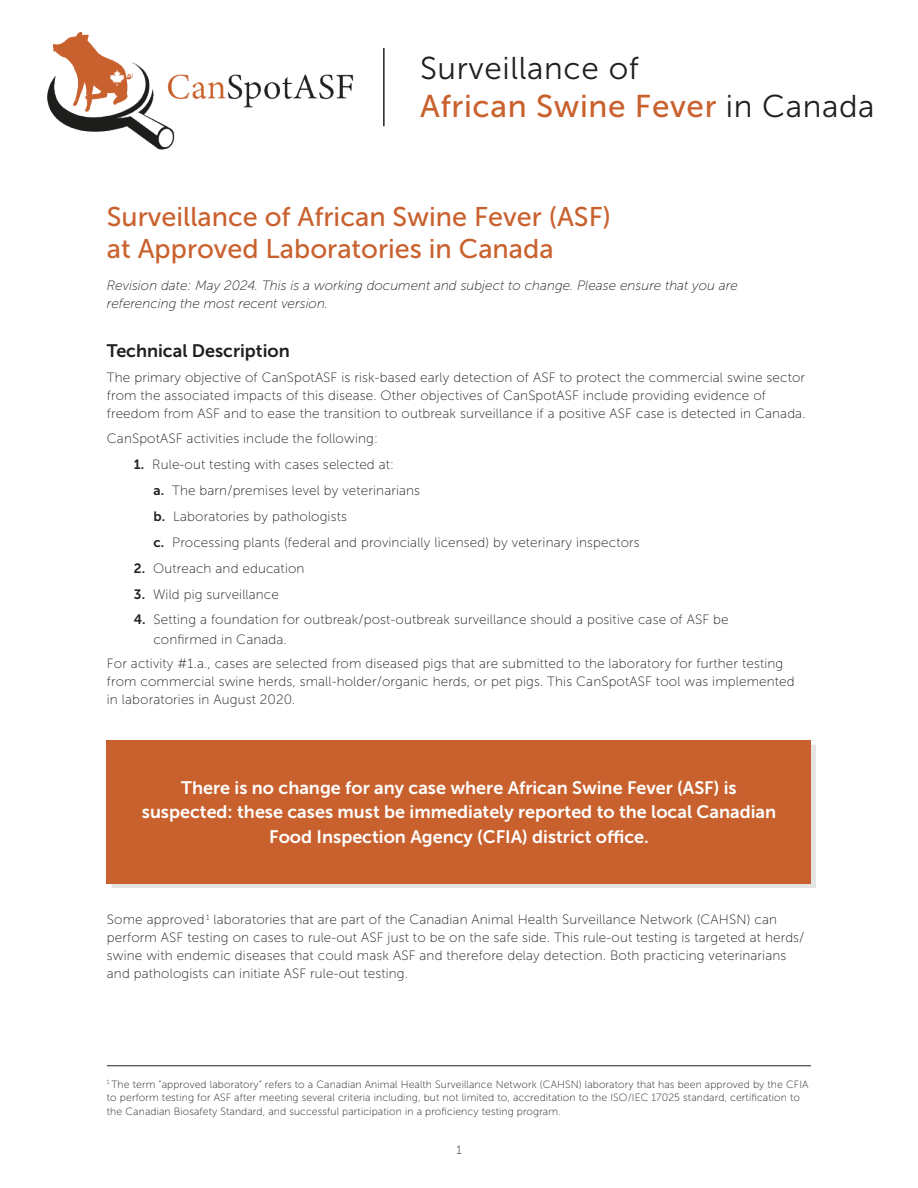
<style>
.page{position:relative;width:918px;height:1188px;background:#fff}
.page>*{position:absolute;margin:0;border:0;box-sizing:border-box;transform-origin:0 0}
.t1{font:31.5px "Museo Sans 500";letter-spacing:.02em;color:#c9612e}
.t2{font:31.5px "Museo Sans 300";letter-spacing:.02em;color:#231f20}
.t3{font:27px/32.4px "Museo Sans 500";color:#c9612e}
.t4{font:18px/24.6px "Museo Sans 700";color:#fff;text-align:center}
.Subhead{font:18px "Museo Sans 700";color:#231f20}
.Body{font:13.5px/18px "Museo Sans 100";letter-spacing:.01em;color:#231f20}
.Bullets_Numbers{font:13.5px/19.2px "Museo Sans 100";letter-spacing:.01em;color:#231f20}
.Subhead-2{font:italic 13.5px/18px "Museo Sans 100";color:#231f20}
.t5{font:12px "Museo Sans 100";color:#231f20}
.Body-2{font:10.5px/13.5px "Museo Sans 100";letter-spacing:.01em;color:#231f20}
.s1{font-family:"Museo Sans 300";color:#231f20}
.s2{font-family:"Museo Sans 700"}
</style>
<div class="page">
<img style="left:48px;top:33px;width:306px;height:116px">
<hr style="left:383px;top:48px;width:2px;height:78px;background:#231f20">
<div style="left:112px;top:745px;width:704px;height:143px;background:#e5e4e4"></div>
<div style="left:107px;top:740px;width:704px;height:144px;background:#c9612e"></div>
<hr style="left:107px;top:1066px;width:704px;height:1px;background:#231f20">
<h1 class="t2" style="left:420px;top:51px;width:220px">Surveillance of</h1>
<h1 class="t1" style="left:420px;top:89px;width:456px">African Swine Fever <span class="s1">in Canada</span></h1>
<p class="t3" style="left:107px;top:201px;width:506px">Surveillance of African Swine Fever (ASF) at Approved Laboratories in Canada</p>
<p class="Subhead-2" style="left:107px;top:276px;width:632px">Revision date: May 2024. This is a working document and subject to change. Please ensure that you are referencing the most recent version.</p>
<p class="Subhead" style="left:107px;top:341px;width:184px">Technical Description</p>
<p class="Body" style="left:107px;top:369px;width:700px">The primary objective of CanSpotASF is risk-based early detection of ASF to protect the commercial swine sector from the associated impacts of this disease. Other objectives of CanSpotASF include providing evidence of freedom from ASF and to ease the transition to outbreak surveillance if a positive ASF case is detected in Canada.</p>
<p class="Body" style="left:107px;top:429px;width:273px">CanSpotASF activities include the following:</p>
<p class="Bullets_Numbers" style="left:134px;top:455px;width:262px"><span class="s2">1.</span> Rule-out testing with cases selected at:</p>
<p class="Bullets_Numbers" style="left:153px;top:481px;width:268px"><span class="s2">a.</span> The barn/premises level by veterinarians</p>
<p class="Bullets_Numbers" style="left:153px;top:507px;width:195px"><span class="s2">b.</span> Laboratories by pathologists</p>
<p class="Bullets_Numbers" style="left:153px;top:533px;width:488px"><span class="s2">c.</span> Processing plants (federal and provincially licensed) by veterinary inspectors</p>
<p class="Bullets_Numbers" style="left:134px;top:558px;width:172px"><span class="s2">2.</span> Outreach and education</p>
<p class="Bullets_Numbers" style="left:134px;top:584px;width:147px"><span class="s2">3.</span> Wild pig surveillance</p>
<p class="Bullets_Numbers" style="left:153px;top:610px;width:577px;text-indent:-20px"><span class="s2">4.</span> Setting a foundation for outbreak/post-outbreak surveillance should a positive case of ASF be confirmed in Canada.</p>
<p class="Body" style="left:107px;top:655px;width:689px">For activity #1.a., cases are selected from diseased pigs that are submitted to the laboratory for further testing from commercial swine herds, small-holder/organic herds, or pet pigs. This CanSpotASF tool was implemented in laboratories in August 2020.</p>
<p class="t4" style="left:142px;top:775px;width:636px">There is no change for any case where African Swine Fever (ASF) is suspected: these cases must be immediately reported to the local Canadian<br>Food Inspection Agency (CFIA) district office.</p>
<p class="Body" style="left:107px;top:911px;width:699px">Some approved <sup>1</sup> laboratories that are part of the Canadian Animal Health Surveillance Network (CAHSN) can perform ASF testing on cases to rule-out ASF just to be on the safe side. This rule-out testing is targeted at herds/ swine with endemic diseases that could mask ASF and therefore delay detection. Both practicing veterinarians and pathologists can initiate ASF rule-out testing.</p>
<p class="Body-2" style="left:107px;top:1077px;width:703px"><sup>1</sup> The term “approved laboratory” refers to a Canadian Animal Health Surveillance Network (CAHSN) laboratory that has been approved by the CFIA to perform testing for ASF after meeting several criteria including, but not limited to, accreditation to the ISO/IEC 17025 standard, certification to the Canadian Biosafety Standard, and successful participation in a proficiency testing program.</p>
<p class="t5" style="left:456px;top:1143px;width:7px">1</p>
</div>
